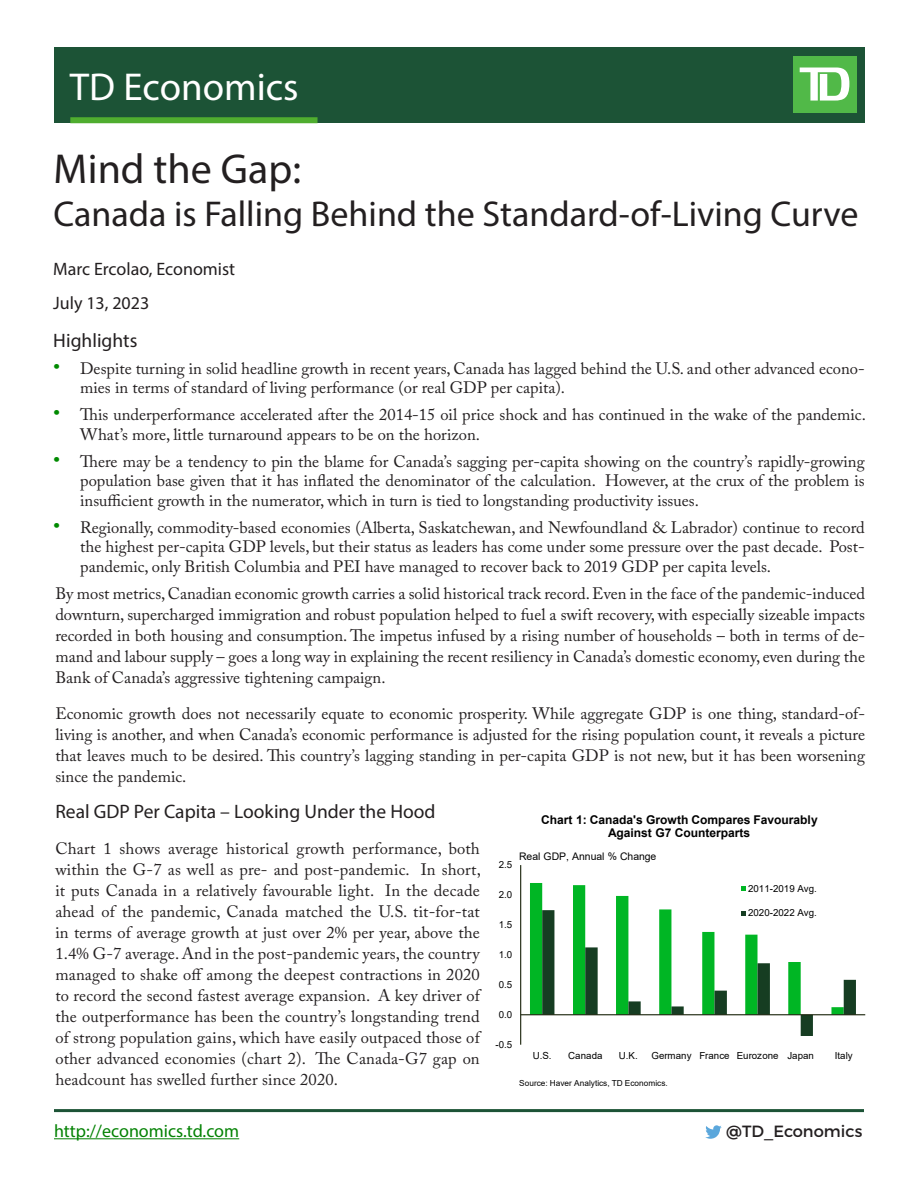
<style>
.page{position:relative;width:918px;height:1188px;background:#fff}
.page>*{position:absolute;margin:0;border:0;box-sizing:border-box;transform-origin:0 0}
.t1{font:42px "Myriad Pro";color:#231f20}
.Disclaimer{font:39px "Myriad Pro";color:#fff}
.t2{font:36px "Myriad Pro";color:#231f20}
.Subtitle{font:19.5px "Myriad Pro";color:#231f20}
.Disclaimer-2{font:18px "Myriad Pro";color:#038203}
.Economist_Name{font:18px "Myriad Pro";color:#231f20}
.Date{font:18px "Myriad Pro";color:#231f20}
.Paragraph{font:16.5px/21px "Adobe Caslon Pro";color:#231f20;text-align:justify}
.t3{font:16.2px "Montserrat";color:#231f20}
.t4{font:700 12px/13.6px "Arial";color:#000;text-align:center}
.t5{font:10.5px "Arial";letter-spacing:-.005em;color:#000}
.t6{font:9.75px "Arial";color:#000}
.t7{font:8.25px "Arial";color:#000}
.s1{font-size:21px;color:#008a00}
</style>
<div class="page">
<div style="left:54px;top:47px;width:810px;height:76px;background:#1c5336"></div>
<div style="left:793px;top:56px;width:63px;height:57px;background:#51b948"></div>
<svg style="left:800px;top:68px;width:49px;height:33px"></svg>
<div style="left:70px;top:117px;width:248px;height:6px;background:#4fad2f"></div>
<svg style="left:705px;top:1125px;width:17px;height:14px"></svg>
<hr style="left:54px;top:1138px;width:185px;height:1px;background:#038203">
<hr style="left:54px;top:1109px;width:810px;height:3px;background:#1c5336">
<hr style="left:520px;top:865px;width:1px;height:180px;background:#1a230b">
<hr style="left:521px;top:1014px;width:344px;height:1px;background:#1a230b">
<svg style="left:530px;top:883px;width:326px;height:153px"></svg>
<p class="Disclaimer" style="left:70px;top:63px;width:230px">TD Economics</p>
<p class="t1" style="left:54px;top:143px;width:249px">Mind the Gap:</p>
<p class="t2" style="left:54px;top:192px;width:807px">Canada is Falling Behind the Standard-of-Living Curve</p>
<p class="Economist_Name" style="left:53px;top:257px;width:183px">Marc Ercolao, Economist</p>
<p class="Date" style="left:53px;top:292px;width:98px">July 13, 2023</p>
<p class="Subtitle" style="left:53px;top:328px;width:86px">Highlights</p>
<p class="Paragraph" style="left:80px;top:358px;width:786px;line-height:19.5px;text-indent:-27px"><span class="s1">•</span> Despite turning in solid headline growth in recent years, Canada has lagged behind the U.S. and other advanced econo&shy;mies in terms of standard of living performance (or real GDP per capita).</p>
<p class="Paragraph" style="left:80px;top:405px;width:787px;line-height:19.5px;text-indent:-27px"><span class="s1">•</span> This underperformance accelerated after the 2014-15 oil price shock and has continued in the wake of the pandemic.<br>What’s more, little turnaround appears to be on the horizon.</p>
<p class="Paragraph" style="left:80px;top:451px;width:786px;line-height:19.5px;text-indent:-27px"><span class="s1">•</span> There may be a tendency to pin the blame for Canada’s sagging per-capita showing on the country’s rapidly-growing population base given that it has inflated the denominator of the calculation. However, at the crux of the problem is insufficient growth in the numerator, which in turn is tied to longstanding productivity issues.</p>
<p class="Paragraph" style="left:80px;top:517px;width:786px;line-height:19.5px;text-indent:-27px"><span class="s1">•</span> Regionally, commodity-based economies (Alberta, Saskatchewan, and Newfoundland &amp; Labrador) continue to record the highest per-capita GDP levels, but their status as leaders has come under some pressure over the past decade. Post&shy;pandemic, only British Columbia and PEI have managed to recover back to 2019 GDP per capita levels.</p>
<p class="Paragraph" style="left:55px;top:583px;width:811px">By most metrics, Canadian economic growth carries a solid historical track record. Even in the face of the pandemic-induced downturn, supercharged immigration and robust population helped to fuel a swift recovery, with especially sizeable impacts recorded in both housing and consumption. The impetus infused by a rising number of households – both in terms of de&shy;mand and labour supply – goes a long way in explaining the recent resiliency in Canada’s domestic economy, even during the Bank of Canada’s aggressive tightening campaign.</p>
<p class="Paragraph" style="left:55px;top:703px;width:811px">Economic growth does not necessarily equate to economic prosperity. While aggregate GDP is one thing, standard-of&shy;living is another, and when Canada’s economic performance is adjusted for the rising population count, it reveals a picture that leaves much to be desired. This country’s lagging standing in per-capita GDP is not new, but it has been worsening since the pandemic.</p>
<p class="Subtitle" style="left:55px;top:799px;width:382px">Real GDP Per Capita – Looking Under the Hood</p>
<p class="Paragraph" style="left:55px;top:837px;width:427px">Chart 1 shows average historical growth performance, both within the G-7 as well as pre- and post-pandemic. In short, it puts Canada in a relatively favourable light. In the decade ahead of the pandemic, Canada matched the U.S. tit-for-tat in terms of average growth at just over 2% per year, above the 1.4% G-7 average. And in the post-pandemic years, the country managed to shake off among the deepest contractions in 2020 to record the second fastest average expansion. A key driver of the outperformance has been the country’s longstanding trend of strong population gains, which have easily outpaced those of other advanced economies (chart 2). The Canada-G7 gap on headcount has swelled further since 2020.</p>
<p class="t4" style="left:541px;top:813px;width:278px">Chart 1: Canada's Growth Compares Favourably<br>Against G7 Counterparts</p>
<p class="t5" style="left:519px;top:849px;width:139px">Real GDP, Annual % Change</p>
<p class="t6" style="left:499px;top:858px;width:15px">2.5</p>
<p class="t6" style="left:748px;top:882px;width:70px">2011-2019 Avg.</p>
<p class="t6" style="left:748px;top:906px;width:70px">2020-2022 Avg.</p>
<p class="t6" style="left:499px;top:888px;width:15px">2.0</p>
<p class="t6" style="left:499px;top:918px;width:15px">1.5</p>
<p class="t6" style="left:499px;top:948px;width:15px">1.0</p>
<p class="t6" style="left:499px;top:978px;width:15px">0.5</p>
<p class="t6" style="left:499px;top:1008px;width:15px">0.0</p>
<p class="t6" style="left:496px;top:1038px;width:18px">-0.5</p>
<p class="t6" style="left:533px;top:1049px;width:20px">U.S.</p>
<p class="t6" style="left:568px;top:1049px;width:36px">Canada</p>
<p class="t6" style="left:619px;top:1049px;width:20px">U.K.</p>
<p class="t6" style="left:651px;top:1049px;width:164px">Germany France Eurozone Japan</p>
<p class="t6" style="left:835px;top:1049px;width:19px">Italy</p>
<p class="t7" style="left:519px;top:1077px;width:150px">Source: Haver Analytics, TD Economics.</p>
<p class="Disclaimer-2" style="left:54px;top:1120px;width:187px">http://economics.td.com</p>
<p class="t3" style="left:726px;top:1121px;width:138px">@TD_Economics</p>
</div>
